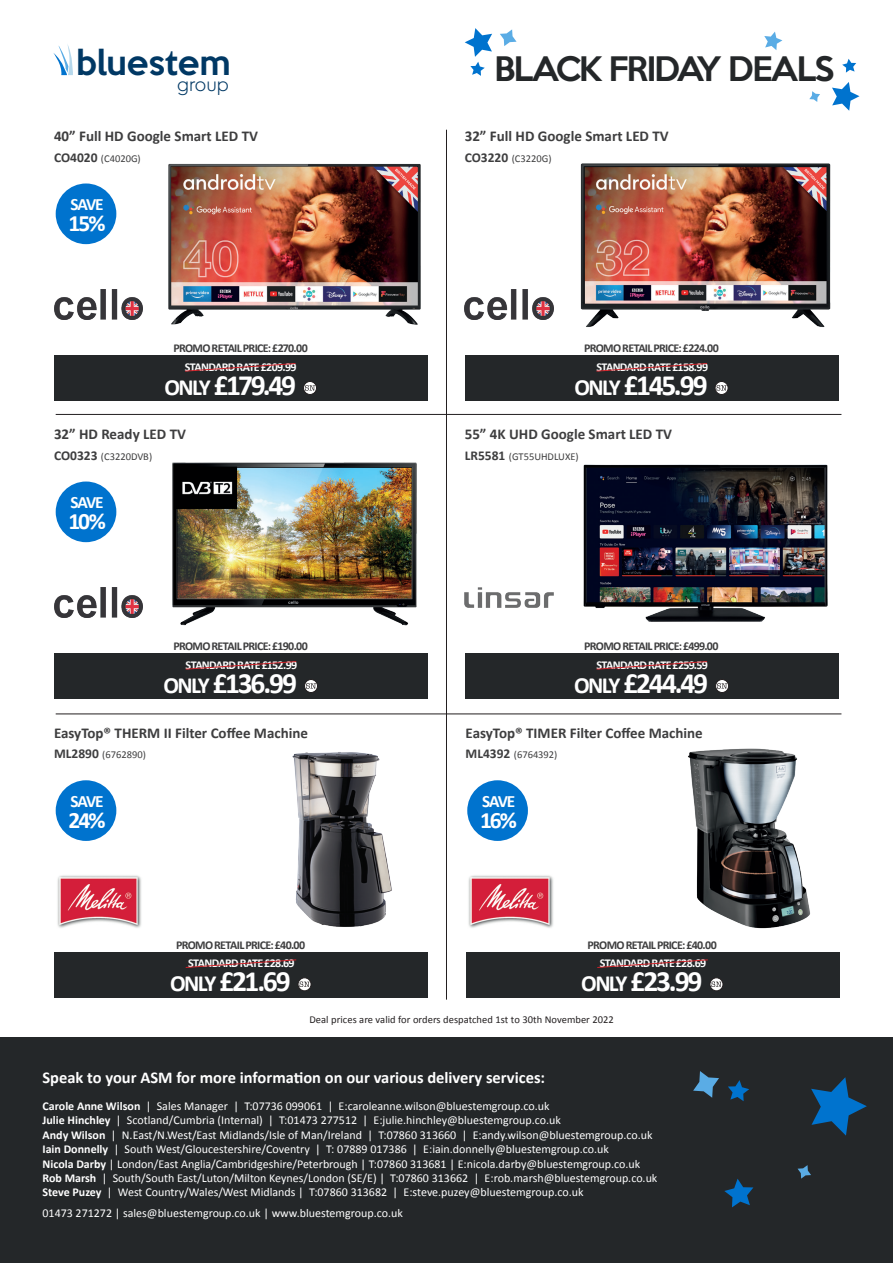
<style>
.page{position:relative;width:893px;height:1263px;background:#fff}
.page>*{position:absolute;margin:0;border:0;box-sizing:border-box;transform-origin:0 0}
.t1{font:500 31.65px "Keep Calm";color:#003864}
.t2{font:500 30.9px "Keep Calm";letter-spacing:-.05em;color:#242729}
.t3{font:700 29.55px "Calibri";letter-spacing:-.075em;color:#fff}
.t4{font:700 23.55px "Calibri";letter-spacing:-.085em;color:#fff}
.t5{font:100 17.7px "Mothercare";color:#003864}
.t6{font:700 17.25px "Calibri";letter-spacing:-.07em;color:#fff}
.t7{font:700 16.5px "Calibri";color:#fff}
.t8{font:700 15px "Calibri";color:#3e3e3f}
.t9{font:12px "Calibri";color:#fff}
.t10{font:700 12px "Calibri";letter-spacing:-.055em;color:#3e3e3f}
.t11{font:700 12px "Calibri";letter-spacing:-.055em;color:#fff}
.t12{font:10.5px "Calibri";color:#3e3e3f}
.t13{font:10.5px "Calibri";letter-spacing:.005em;color:#231f20}
.s1{font-weight:700;font-size:13.5px}
.s2{font-size:23.1px}
.s3{font-weight:700}
</style>
<div class="page">
<div style="left:0;top:1037px;width:893px;height:226px;background:#242729"></div>
<svg style="left:811px;top:1077px;width:56px;height:58px"></svg>
<svg style="left:693px;top:1071px;width:26px;height:27px"></svg>
<svg style="left:724px;top:1179px;width:29px;height:28px"></svg>
<svg style="left:728px;top:1080px;width:21px;height:21px"></svg>
<svg style="left:500px;top:29px;width:17px;height:17px"></svg>
<svg style="left:465px;top:28px;width:27px;height:48px"></svg>
<svg style="left:832px;top:82px;width:27px;height:29px"></svg>
<svg style="left:809px;top:91px;width:11px;height:11px"></svg>
<svg style="left:842px;top:59px;width:14px;height:14px"></svg>
<svg style="left:764px;top:32px;width:18px;height:18px"></svg>
<svg style="left:797px;top:1165px;width:14px;height:14px"></svg>
<svg style="left:53px;top:44px;width:20px;height:31px"></svg>
<div style="left:55px;top:356px;width:373px;height:45px;background:#242729"></div>
<svg style="left:303px;top:381px;width:14px;height:13px"></svg>
<div style="left:303px;top:381px;width:14px;height:14px;border:1px solid #231f20;border-radius:50%"></div>
<svg style="left:305px;top:385px;width:10px;height:6px"></svg>
<div style="left:56px;top:183px;width:60px;height:61px;background:#0073ce;border-radius:50%"></div>
<img style="left:54px;top:290px;width:89px;height:29px">
<img style="left:168px;top:163px;width:253px;height:162px">
<div style="left:465px;top:356px;width:374px;height:45px;background:#242729"></div>
<svg style="left:715px;top:381px;width:13px;height:13px"></svg>
<div style="left:715px;top:381px;width:13px;height:14px;border:1px solid #231f20;border-radius:50%"></div>
<svg style="left:716px;top:385px;width:11px;height:6px"></svg>
<img style="left:465px;top:290px;width:88px;height:29px">
<img style="left:580px;top:163px;width:251px;height:164px">
<div style="left:55px;top:654px;width:373px;height:45px;background:#242729"></div>
<svg style="left:304px;top:679px;width:13px;height:13px"></svg>
<div style="left:304px;top:679px;width:14px;height:14px;border:1px solid #231f20;border-radius:50%"></div>
<svg style="left:306px;top:683px;width:10px;height:6px"></svg>
<div style="left:56px;top:481px;width:60px;height:61px;background:#0073ce;border-radius:50%"></div>
<img style="left:54px;top:588px;width:89px;height:29px">
<img style="left:172px;top:462px;width:245px;height:164px">
<div style="left:466px;top:952px;width:374px;height:46px;background:#242729"></div>
<svg style="left:710px;top:978px;width:13px;height:13px"></svg>
<div style="left:710px;top:977px;width:13px;height:14px;border:1px solid #231f20;border-radius:50%"></div>
<svg style="left:711px;top:981px;width:11px;height:6px"></svg>
<div style="left:467px;top:780px;width:61px;height:61px;background:#0073ce;border-radius:50%"></div>
<img style="left:468px;top:875px;width:85px;height:53px">
<img style="left:688px;top:748px;width:122px;height:181px">
<div style="left:55px;top:952px;width:373px;height:46px;background:#242729"></div>
<svg style="left:298px;top:978px;width:13px;height:13px"></svg>
<div style="left:298px;top:977px;width:13px;height:14px;border:1px solid #231f20;border-radius:50%"></div>
<svg style="left:299px;top:981px;width:11px;height:6px"></svg>
<div style="left:56px;top:780px;width:60px;height:61px;background:#0073ce;border-radius:50%"></div>
<img style="left:57px;top:875px;width:84px;height:53px">
<img style="left:292px;top:752px;width:100px;height:175px">
<div style="left:465px;top:654px;width:374px;height:45px;background:#242729"></div>
<svg style="left:716px;top:679px;width:13px;height:13px"></svg>
<div style="left:715px;top:679px;width:14px;height:14px;border:1px solid #231f20;border-radius:50%"></div>
<svg style="left:717px;top:683px;width:10px;height:6px"></svg>
<img style="left:465px;top:588px;width:88px;height:19px">
<img style="left:583px;top:464px;width:245px;height:158px">
<hr style="left:56px;top:414px;width:785px;height:1px;background:#231f20">
<hr style="left:56px;top:713px;width:785px;height:1px;background:#231f20">
<hr style="left:446px;top:130px;width:1px;height:870px;background:#231f20">
<svg style="left:185px;top:363px;width:111px;height:9px"></svg>
<svg style="left:596px;top:363px;width:111px;height:9px"></svg>
<svg style="left:185px;top:661px;width:112px;height:9px"></svg>
<svg style="left:596px;top:661px;width:112px;height:9px"></svg>
<svg style="left:185px;top:959px;width:112px;height:9px"></svg>
<svg style="left:597px;top:959px;width:111px;height:9px"></svg>
<p class="t1" style="left:77px;top:35px;width:155px">bluestem</p>
<p class="t2" style="left:494px;top:42px;width:341px">BLACK FRIDAY DEALS</p>
<p class="t5" style="left:177px;top:74px;width:53px">group</p>
<p class="t8" style="left:54px;top:126px;width:205px">40” Full HD Google Smart LED TV</p>
<p class="t12" style="left:54px;top:151px;width:88px"><span class="s1">CO4020</span> (C4020G)</p>
<p class="t8" style="left:465px;top:126px;width:205px">32” Full HD Google Smart LED TV</p>
<p class="t12" style="left:465px;top:151px;width:88px"><span class="s1">CO3220</span> (C3220G)</p>
<p class="t6" style="left:71px;top:194px;width:35px">SAVE</p>
<p class="t4" style="left:69px;top:208px;width:38px">15%</p>
<p class="t10" style="left:174px;top:340px;width:136px">PROMO RETAIL PRICE: £270.00</p>
<p class="t10" style="left:584px;top:340px;width:136px">PROMO RETAIL PRICE: £224.00</p>
<p class="t11" style="left:185px;top:359px;width:113px">STANDARD RATE £209.99</p>
<p class="t11" style="left:596px;top:359px;width:113px">STANDARD RATE £158.99</p>
<p class="t3" style="left:165px;top:366px;width:133px"><span class="s2">ONLY</span> £179.49</p>
<p class="t3" style="left:575px;top:366px;width:135px"><span class="s2">ONLY</span> £145.99</p>
<p class="t8" style="left:54px;top:424px;width:133px">32” HD Ready LED TV</p>
<p class="t12" style="left:54px;top:449px;width:100px"><span class="s1">CO0323</span> (C3220DVB)</p>
<p class="t6" style="left:71px;top:491px;width:35px">SAVE</p>
<p class="t4" style="left:68px;top:506px;width:39px">10%</p>
<p class="t10" style="left:173px;top:638px;width:136px">PROMO RETAIL PRICE: £190.00</p>
<p class="t8" style="left:465px;top:424px;width:209px">55” 4K UHD Google Smart LED TV</p>
<p class="t12" style="left:465px;top:449px;width:116px"><span class="s1">LR5581</span> (GT55UHDLUXE)</p>
<p class="t10" style="left:584px;top:638px;width:136px">PROMO RETAIL PRICE: £499.00</p>
<p class="t11" style="left:186px;top:657px;width:113px">STANDARD RATE £152.99</p>
<p class="t11" style="left:597px;top:657px;width:113px">STANDARD RATE £259.59</p>
<p class="t3" style="left:164px;top:664px;width:135px"><span class="s2">ONLY</span> £136.99</p>
<p class="t3" style="left:574px;top:664px;width:136px"><span class="s2">ONLY</span> £244.49</p>
<p class="t8" style="left:54px;top:723px;width:256px">EasyTop® THERM II Filter Coffee Machine</p>
<p class="t12" style="left:54px;top:748px;width:93px"><span class="s1">ML2890</span> (6762890)</p>
<p class="t8" style="left:466px;top:723px;width:239px">EasyTop® TIMER Filter Coffee Machine</p>
<p class="t12" style="left:466px;top:748px;width:93px"><span class="s1">ML4392</span> (6764392)</p>
<p class="t6" style="left:71px;top:790px;width:35px">SAVE</p>
<p class="t4" style="left:69px;top:805px;width:39px">24%</p>
<p class="t6" style="left:482px;top:790px;width:35px">SAVE</p>
<p class="t4" style="left:480px;top:805px;width:38px">16%</p>
<p class="t10" style="left:176px;top:937px;width:131px">PROMO RETAIL PRICE: £40.00</p>
<p class="t10" style="left:588px;top:937px;width:131px">PROMO RETAIL PRICE: £40.00</p>
<p class="t11" style="left:188px;top:955px;width:108px">STANDARD RATE £28.69</p>
<p class="t11" style="left:600px;top:955px;width:108px">STANDARD RATE £28.69</p>
<p class="t3" style="left:170px;top:962px;width:122px"><span class="s2">ONLY</span> £21.69</p>
<p class="t3" style="left:581px;top:962px;width:123px"><span class="s2">ONLY</span> £23.99</p>
<p class="t13" style="left:309px;top:1012px;width:306px">Deal prices are valid for orders despatched 1st to 30th November 2022</p>
<p class="t7" style="left:43px;top:1067px;width:504px">Speak to your ASM for more information on our various delivery services:</p>
<p class="t9" style="left:43px;top:1098px;width:509px"><span class="s3">Carole Anne Wilson</span> | Sales Manager | T:07736 099061 | E:caroleanne.wilson@bluestemgroup.co.uk</p>
<p class="t9" style="left:43px;top:1113px;width:520px"><span class="s3">Julie Hinchley</span> | Scotland/Cumbria (Internal) | T:01473 277512 | E:julie.hinchley@bluestemgroup.co.uk</p>
<p class="t9" style="left:43px;top:1127px;width:612px"><span class="s3">Andy Wilson</span> | N.East/N.West/East Midlands/Isle of Man/Ireland | T:07860 313660 | E:andy.wilson@bluestemgroup.co.uk</p>
<p class="t9" style="left:43px;top:1142px;width:568px"><span class="s3">Iain Donnelly</span> | South West/Gloucestershire/Coventry | T: 07889 017386 | E:iain.donnelly@bluestemgroup.co.uk</p>
<p class="t9" style="left:43px;top:1156px;width:599px"><span class="s3">Nicola Darby</span> | London/East Anglia/Cambridgeshire/Peterbrough | T:07860 313681 | E:nicola.darby@bluestemgroup.co.uk</p>
<p class="t9" style="left:43px;top:1170px;width:616px"><span class="s3">Rob Marsh</span> | South/South East/Luton/Milton Keynes/London (SE/E) | T:07860 313662 | E:rob.marsh@bluestemgroup.co.uk</p>
<p class="t9" style="left:43px;top:1185px;width:542px"><span class="s3">Steve Puzey</span> | West Country/Wales/West Midlands | T:07860 313682 | E:steve.puzey@bluestemgroup.co.uk</p>
<p class="t9" style="left:43px;top:1206px;width:362px">01473 271272 | sales@bluestemgroup.co.uk | www.bluestemgroup.co.uk</p>
</div>
